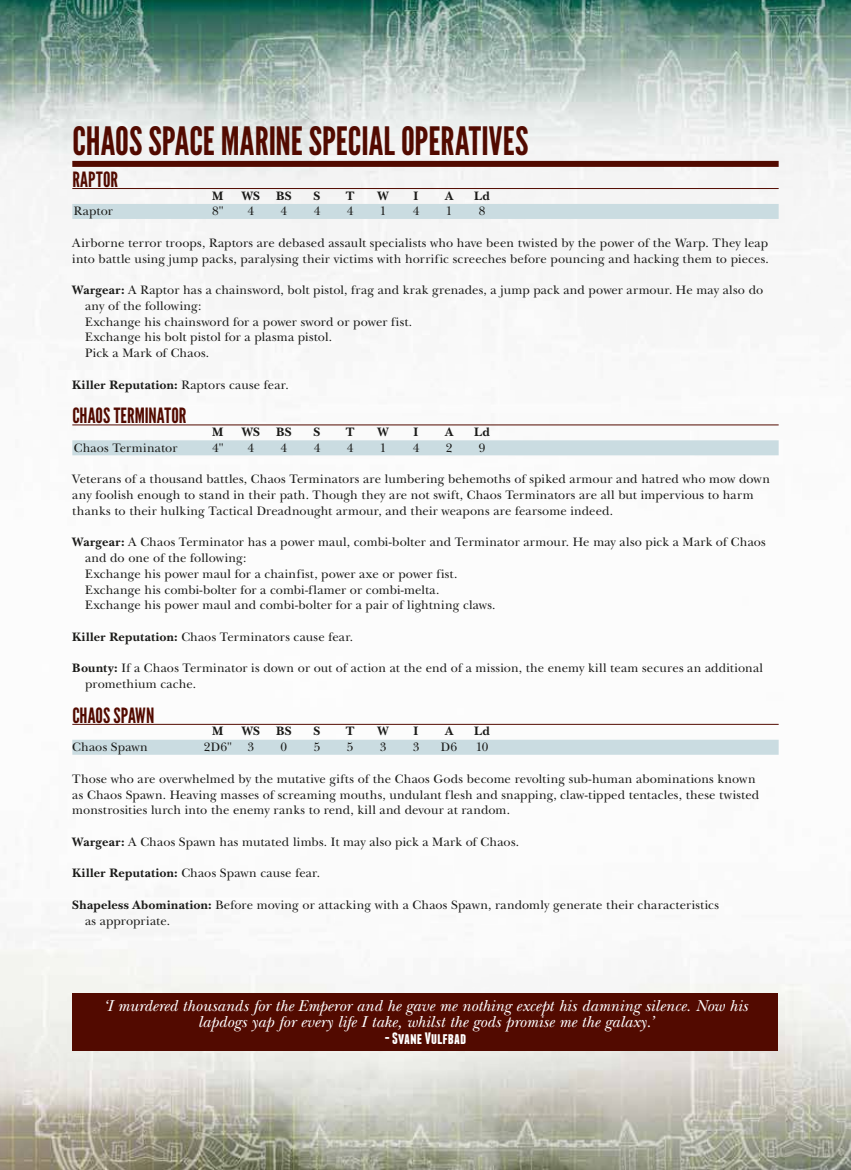
<style>
.page{position:relative;width:851px;height:1170px;background:#fff}
.page>*{position:absolute;margin:0;border:0;box-sizing:border-box;transform-origin:0 0}
.t1{font:39px "League Gothic";color:#520a00}
.t2{font:21px "League Gothic";letter-spacing:.005em;color:#520a00}
.t3{font:italic 16.5px/16.5px "New Baskerville Std";color:#fff;text-align:center}
.t4{font:700 16.5px "Franchise";letter-spacing:.005em;color:#fff}
.t5{font:12.75px/15.8px "New Baskerville Std";letter-spacing:.01em;color:#1a1a18}
.t6{font:700 12.75px "New Baskerville Std";letter-spacing:.03em;color:#1a1a18}
.s1{font-weight:700}
.s2{font-weight:400}
</style>
<div class="page">
<img style="left:0;top:0;width:850px;height:1169px">
<hr style="left:72px;top:188px;width:706px;height:1px;background:#520a00">
<div style="left:72px;top:204px;width:706px;height:15px;background:#cadce1"></div>
<hr style="left:72px;top:424px;width:706px;height:1px;background:#520a00">
<div style="left:72px;top:440px;width:706px;height:15px;background:#cadce1"></div>
<hr style="left:72px;top:724px;width:706px;height:1px;background:#520a00">
<div style="left:72px;top:739px;width:706px;height:15px;background:#cadce1"></div>
<div style="left:72px;top:161px;width:706px;height:6px;background:#520a00"></div>
<div style="left:73px;top:993px;width:705px;height:57px;background:#520a00"></div>
<h1 class="t1" style="left:72px;top:118px;width:457px">CHAOS SPACE MARINE SPECIAL OPERATIVES</h1>
<h2 class="t2" style="left:72px;top:167px;width:47px">RAPTOR</h2>
<p class="t6" style="left:212px;top:188px;width:13px">M</p>
<p class="t6" style="left:242px;top:188px;width:52px">WS BS</p>
<p class="t6" style="left:313px;top:188px;width:8px">S</p>
<p class="t6" style="left:345px;top:188px;width:10px">T</p>
<p class="t6" style="left:377px;top:188px;width:13px">W</p>
<p class="t6" style="left:413px;top:188px;width:6px">I</p>
<p class="t6" style="left:445px;top:188px;width:10px">A</p>
<p class="t6" style="left:474px;top:188px;width:17px">Ld</p>
<p class="t5" style="left:74px;top:203px;width:41px">Raptor</p>
<p class="t5" style="left:212px;top:203px;width:13px">8"</p>
<p class="t5" style="left:247px;top:203px;width:8px">4</p>
<p class="t5" style="left:280px;top:203px;width:8px">4</p>
<p class="t5" style="left:313px;top:203px;width:8px">4</p>
<p class="t5" style="left:346px;top:203px;width:8px">4</p>
<p class="t5" style="left:379px;top:203px;width:8px">1</p>
<p class="t5" style="left:412px;top:203px;width:8px">4</p>
<p class="t5" style="left:445px;top:203px;width:8px">1</p>
<p class="t5" style="left:478px;top:203px;width:8px">8</p>
<p class="t5" style="left:72px;top:235px;width:698px">Airborne terror troops, Raptors are debased assault specialists who have been twisted by the power of the Warp. They leap into battle using jump packs, paralysing their victims with horrific screeches before pouncing and hacking them to pieces.</p>
<p class="t5" style="left:85px;top:282px;width:679px;text-indent:-13px"><span class="s1">Wargear:</span> A Raptor has a chainsword, bolt pistol, frag and krak grenades, a jump pack and power armour. He may also do any of the following:<br>Exchange his chainsword for a power sword or power fist.<br>Exchange his bolt pistol for a plasma pistol.<br>Pick a Mark of Chaos.</p>
<p class="t6" style="left:72px;top:377px;width:218px">Killer Reputation: <span class="s2">Raptors cause fear.</span></p>
<h2 class="t2" style="left:72px;top:403px;width:115px">CHAOS TERMINATOR</h2>
<p class="t6" style="left:212px;top:424px;width:13px">M</p>
<p class="t6" style="left:242px;top:424px;width:52px">WS BS</p>
<p class="t6" style="left:313px;top:424px;width:8px">S</p>
<p class="t6" style="left:345px;top:424px;width:10px">T</p>
<p class="t6" style="left:377px;top:424px;width:13px">W</p>
<p class="t6" style="left:413px;top:424px;width:6px">I</p>
<p class="t6" style="left:445px;top:424px;width:10px">A</p>
<p class="t6" style="left:474px;top:424px;width:17px">Ld</p>
<p class="t5" style="left:74px;top:440px;width:105px">Chaos Terminator</p>
<p class="t5" style="left:212px;top:440px;width:13px">4"</p>
<p class="t5" style="left:247px;top:440px;width:8px">4</p>
<p class="t5" style="left:280px;top:440px;width:8px">4</p>
<p class="t5" style="left:313px;top:440px;width:8px">4</p>
<p class="t5" style="left:346px;top:440px;width:8px">4</p>
<p class="t5" style="left:379px;top:440px;width:8px">1</p>
<p class="t5" style="left:412px;top:440px;width:8px">4</p>
<p class="t5" style="left:445px;top:440px;width:8px">2</p>
<p class="t5" style="left:478px;top:440px;width:8px">9</p>
<p class="t5" style="left:72px;top:471px;width:699px">Veterans of a thousand battles, Chaos Terminators are lumbering behemoths of spiked armour and hatred who mow down any foolish enough to stand in their path. Though they are not swift, Chaos Terminators are all but impervious to harm thanks to their hulking Tactical Dreadnought armour, and their weapons are fearsome indeed.</p>
<p class="t5" style="left:85px;top:534px;width:682px;text-indent:-13px"><span class="s1">Wargear:</span> A Chaos Terminator has a power maul, combi-bolter and Terminator armour. He may also pick a Mark of Chaos and do one of the following:<br>Exchange his power maul for a chainfist, power axe or power fist.<br>Exchange his combi-bolter for a combi-flamer or combi-melta.<br>Exchange his power maul and combi-bolter for a pair of lightning claws.</p>
<p class="t5" style="left:72px;top:629px;width:282px"><span class="s1">Killer Reputation:</span> Chaos Terminators cause fear.</p>
<p class="t5" style="left:85px;top:660px;width:679px;text-indent:-13px"><span class="s1">Bounty:</span> If a Chaos Terminator is down or out of action at the end of a mission, the enemy kill team secures an additional promethium cache.</p>
<h2 class="t2" style="left:72px;top:702px;width:84px">CHAOS SPAWN</h2>
<p class="t6" style="left:212px;top:723px;width:13px">M</p>
<p class="t6" style="left:242px;top:723px;width:52px">WS BS</p>
<p class="t6" style="left:313px;top:723px;width:8px">S</p>
<p class="t6" style="left:345px;top:723px;width:10px">T</p>
<p class="t6" style="left:377px;top:723px;width:13px">W</p>
<p class="t6" style="left:413px;top:723px;width:6px">I</p>
<p class="t6" style="left:445px;top:723px;width:10px">A</p>
<p class="t6" style="left:474px;top:723px;width:17px">Ld</p>
<p class="t5" style="left:72px;top:739px;width:77px">Chaos Spawn</p>
<p class="t5" style="left:204px;top:739px;width:52px">2D6" 3</p>
<p class="t5" style="left:280px;top:739px;width:8px">0</p>
<p class="t5" style="left:313px;top:739px;width:8px">5</p>
<p class="t5" style="left:346px;top:739px;width:8px">5</p>
<p class="t5" style="left:379px;top:739px;width:8px">3</p>
<p class="t5" style="left:412px;top:739px;width:8px">3</p>
<p class="t5" style="left:441px;top:739px;width:18px">D6</p>
<p class="t5" style="left:475px;top:739px;width:14px">10</p>
<p class="t5" style="left:72px;top:770px;width:688px">Those who are overwhelmed by the mutative gifts of the Chaos Gods become revolting sub-human abominations known as Chaos Spawn. Heaving masses of screaming mouths, undulant flesh and snapping, claw-tipped tentacles, these twisted monstrosities lurch into the enemy ranks to rend, kill and devour at random.</p>
<p class="t5" style="left:72px;top:833px;width:448px"><span class="s1">Wargear:</span> A Chaos Spawn has mutated limbs. It may also pick a Mark of Chaos.</p>
<p class="t5" style="left:72px;top:865px;width:249px"><span class="s1">Killer Reputation:</span> Chaos Spawn cause fear.</p>
<p class="t5" style="left:85px;top:896px;width:635px;text-indent:-13px"><span class="s1">Shapeless Abomination:</span> Before moving or attacking with a Chaos Spawn, randomly generate their characteristics as appropriate.</p>
<p class="t3" style="left:103px;top:997px;width:646px">‘I murdered thousands for the Emperor and he gave me nothing except his damning silence. Now his lapdogs yap for every life I take, whilst the gods promise me the galaxy.’</p>
<p class="t4" style="left:385px;top:1030px;width:83px">- Svane Vulfbad</p>
</div>
